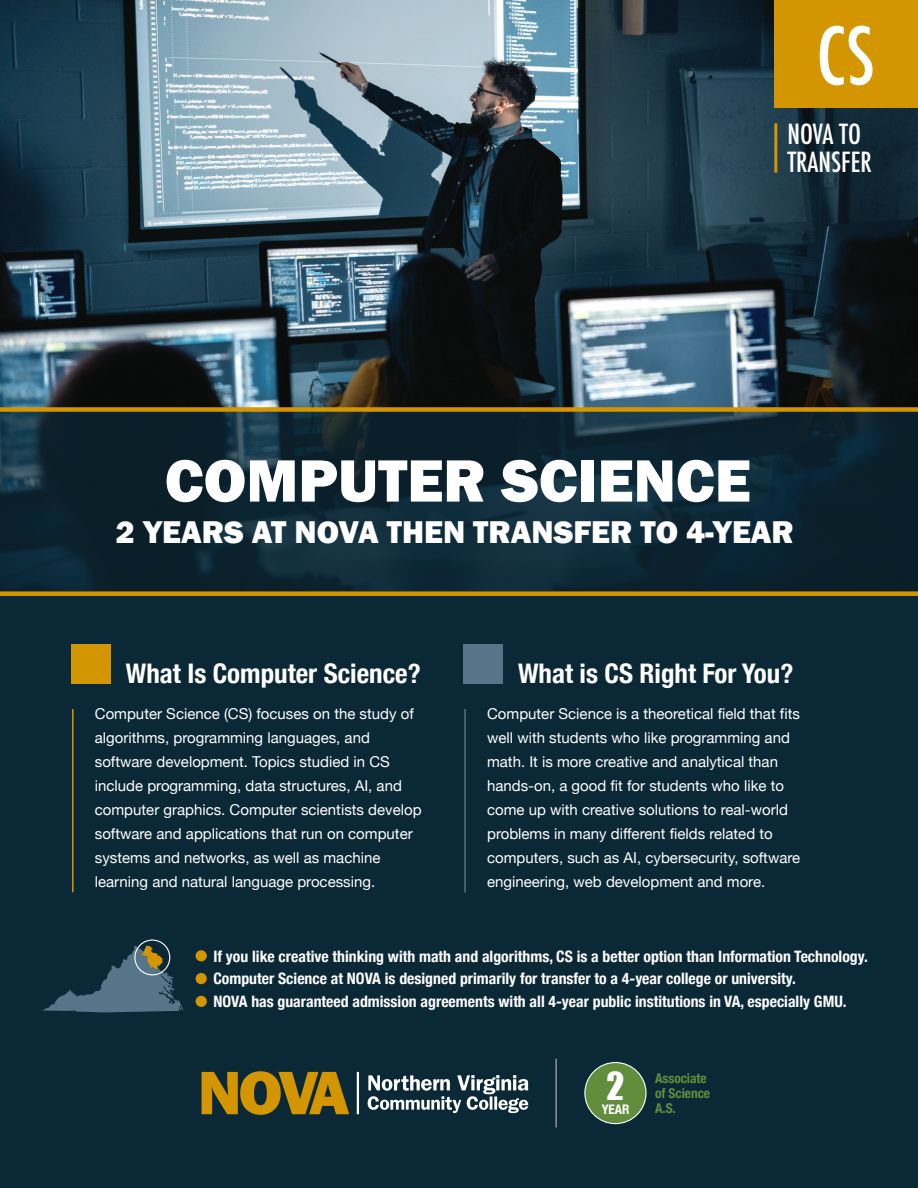
<style>
.page{position:relative;width:918px;height:1188px;background:#fff}
.page>*{position:absolute;margin:0;border:0;box-sizing:border-box;transform-origin:0 0}
.t1{font:500 condensed 77.25px "Futura";color:#fff}
.t2{font:800 61.8px "Franklin Gothic";color:#fff}
.t3{font:35.4px "Impact";color:#fff}
.t4{font:800 32.4px "Franklin Gothic";color:#fff}
.t5{font:700 condensed 27px "Helvetica Neue";color:#fff}
.t6{font:500 condensed 27px/28.5px "Futura";color:#fff}
.t7{font:700 condensed 15.75px "Helvetica Neue";color:#fff}
.t8{font:15px/24px "Helvetica Neue";color:#fff}
.t9{font:700 condensed 13.5px/15px "Helvetica Neue";letter-spacing:-.005em;color:#628d3c}
.t10{font:700 condensed 13.2px "Helvetica Neue";color:#fff}
</style>
<div class="page">
<img style="left:0;top:0;width:918px;height:407px">
<div style="left:0;top:591px;width:918px;height:597px;background:#0b2836"></div>
<svg style="left:0;top:412px;width:918px;height:179px;background:#0d2633"></svg>
<div style="left:0;top:407px;width:918px;height:5px;background:#d49600"></div>
<div style="left:0;top:591px;width:918px;height:5px;background:#d49600"></div>
<div style="left:464px;top:644px;width:39px;height:39px;background:#567589"></div>
<hr style="left:72px;top:709px;width:2px;height:183px;background:#d49600">
<hr style="left:464px;top:709px;width:2px;height:183px;background:#567589">
<div style="left:71px;top:644px;width:40px;height:39px;background:#d49600"></div>
<svg style="left:43px;top:946px;width:140px;height:66px"></svg>
<div style="left:134px;top:940px;width:36px;height:35px;border:1px solid #fff;border-radius:50%"></div>
<div style="left:196px;top:950px;width:11px;height:11px;background:#d49600;border-radius:50%"></div>
<div style="left:196px;top:973px;width:11px;height:11px;background:#d49600;border-radius:50%"></div>
<div style="left:196px;top:996px;width:11px;height:11px;background:#d49600;border-radius:50%"></div>
<div style="left:774px;top:0;width:144px;height:108px;background:#d49600"></div>
<hr style="left:774px;top:123px;width:3px;height:50px;background:#d49600">
<hr style="left:555px;top:1059px;width:2px;height:68px;background:#939598">
<svg style="left:357px;top:1072px;width:2px;height:42px"></svg>
<svg style="left:202px;top:1071px;width:147px;height:44px"></svg>
<svg style="left:368px;top:1075px;width:160px;height:38px"></svg>
<div style="left:585px;top:1063px;width:61px;height:61px;background:#628d3c;border-radius:50%"></div>
<div style="left:584px;top:1062px;width:63px;height:62px;border:1px solid #fff;border-radius:50%"></div>
<h1 class="t1" style="left:816px;top:7px;width:60px">CS</h1>
<p class="t6" style="left:787px;top:120px;width:86px">NOVA TO<br>TRANSFER</p>
<h1 class="t2" style="left:165px;top:441px;width:587px">COMPUTER SCIENCE</h1>
<p class="t4" style="left:116px;top:511px;width:679px">2 YEARS AT NOVA THEN TRANSFER TO 4-YEAR</p>
<h2 class="t5" style="left:126px;top:651px;width:296px">What Is Computer Science?</h2>
<h2 class="t5" style="left:518px;top:651px;width:277px">What is CS Right For You?</h2>
<p class="t8" style="left:95px;top:703px;width:328px">Computer Science (CS) focuses on the study of algorithms, programming languages, and software development. Topics studied in CS include programming, data structures, AI, and computer graphics. Computer scientists develop software and applications that run on computer systems and networks, as well as machine learning and natural language processing.</p>
<p class="t8" style="left:487px;top:703px;width:315px">Computer Science is a theoretical field that fits well with students who like programming and math. It is more creative and analytical than hands-on, a good fit for students who like to come up with creative solutions to real-world problems in many different fields related to computers, such as AI, cybersecurity, software engineering, web development and more.</p>
<p class="t7" style="left:213px;top:943px;width:656px">If you like creative thinking with math and algorithms, CS is a better option than Information Technology.</p>
<p class="t7" style="left:213px;top:966px;width:584px">Computer Science at NOVA is designed primarily for transfer to a 4-year college or university.</p>
<p class="t7" style="left:213px;top:988px;width:635px">NOVA has guaranteed admission agreements with all 4-year public institutions in VA, especially GMU.</p>
<p class="t3" style="left:607px;top:1059px;width:19px">2</p>
<p class="t9" style="left:655px;top:1070px;width:57px">Associate of Science</p>
<p class="t10" style="left:602px;top:1099px;width:29px">YEAR</p>
<p class="t9" style="left:655px;top:1100px;width:22px">A.S.</p>
</div>
